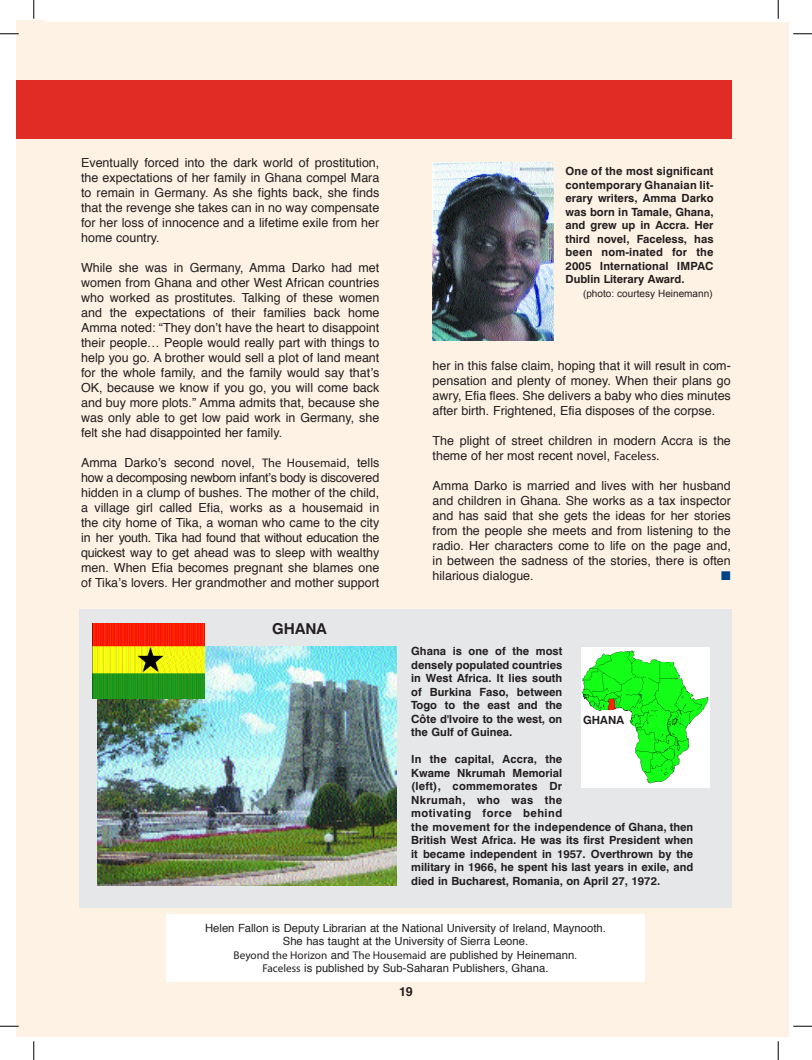
<style>
.page{position:relative;width:812px;height:1060px;background:#fff}
.page>*{position:absolute;margin:0;border:0;box-sizing:border-box;transform-origin:0 0}
.t1{font:700 15px "Swiss 721 BT";color:#231f20}
.t2{font:12.5px/15px "Helvetica";color:#231f20;text-align:justify}
.t3{font:700 12.5px "Helvetica";color:#231f20}
.t4{font:12.5px "Zapf Dingbats";color:#004583}
.t5{font:700 11.25px/13.5px "Swiss 721 BT";color:#231f20;text-align:justify}
.t6{font:11.25px/13.5px "Helvetica";color:#231f20;text-align:center}
.t7{font:11.25px "Myriad Pro";color:#231f20}
.t8{font:10px "Arial";color:#231f20}
.s1{font-family:"Myriad Pro"}
.s2{font-family:"Helvetica"}
</style>
<div class="page">
<div style="left:23px;top:22px;width:765px;height:1015px;background:#fef2e4"></div>
<div style="left:166px;top:914px;width:479px;height:67px;background:#fff"></div>
<div style="left:16px;top:21px;width:29px;height:1016px;background:#fef2e4"></div>
<div style="left:16px;top:80px;width:716px;height:59px;background:#e12c26"></div>
<div style="left:80px;top:609px;width:652px;height:299px;background:#e6e7e9"></div>
<img style="left:432px;top:163px;width:121px;height:178px">
<img style="left:97px;top:646px;width:300px;height:239px">
<img style="left:93px;top:623px;width:112px;height:75px">
<img style="left:581px;top:647px;width:128px;height:140px">
<div style="left:582px;top:713px;width:46px;height:23px;background:#fff"></div>
<svg style="left:0;top:33px;width:19px;height:2px"></svg>
<svg style="left:793px;top:33px;width:19px;height:2px"></svg>
<svg style="left:0;top:1025px;width:19px;height:2px"></svg>
<svg style="left:793px;top:1025px;width:19px;height:2px"></svg>
<svg style="left:33px;top:0;width:2px;height:19px"></svg>
<svg style="left:33px;top:1041px;width:2px;height:19px"></svg>
<svg style="left:777px;top:0;width:2px;height:19px"></svg>
<svg style="left:777px;top:1041px;width:2px;height:19px"></svg>
<p class="t2" style="left:81px;top:155px;width:300px">Eventually forced into the dark world of prostitution, the expectations of her family in Ghana compel Mara to remain in Germany. As she fights back, she finds that the revenge she takes can in no way compensate for her loss of innocence and a lifetime exile from her home country.</p>
<p class="t2" style="left:81px;top:260px;width:300px">While she was in Germany, Amma Darko had met women from Ghana and other West African countries who worked as prostitutes. Talking of these women and the expectations of their families back home Amma noted: “They don’t have the heart to disappoint their people… People would really part with things to help you go. A brother would sell a plot of land meant for the whole family, and the family would say that’s OK, because we know if you go, you will come back and buy more plots.” Amma admits that, because she was only able to get low paid work in Germany, she felt she had disappointed her family.</p>
<p class="t2" style="left:81px;top:455px;width:300px">Amma Darko’s second novel, <span class="s1">The Housemaid</span>, tells how a decomposing newborn infant’s body is discovered hidden in a clump of bushes. The mother of the child, a village girl called Efia, works as a housemaid in the city home of Tika, a woman who came to the city in her youth. Tika had found that without education the quickest way to get ahead was to sleep with wealthy men. When Efia becomes pregnant she blames one of Tika’s lovers. Her grandmother and mother support</p>
<p class="t1" style="left:272px;top:619px;width:56px">GHANA</p>
<p class="t5" style="left:565px;top:164px;width:150px">One of the most significant contemporary Ghanaian lit&shy;erary writers, Amma Darko was born in Tamale, Ghana, and grew up in Accra. Her third novel, Faceless, has been nom-inated for the 2005 International IMPAC Dublin Literary Award.</p>
<p class="t8" style="left:583px;top:287px;width:131px">(photo: courtesy Heinemann)</p>
<p class="t2" style="left:432px;top:358px;width:300px">her in this false claim, hoping that it will result in com&shy;pensation and plenty of money. When their plans go awry, Efia flees. She delivers a baby who dies minutes after birth. Frightened, Efia disposes of the corpse.</p>
<p class="t2" style="left:432px;top:433px;width:300px">The plight of street children in modern Accra is the theme of her most recent novel, <span class="s1">Faceless.</span></p>
<p class="t2" style="left:432px;top:478px;width:300px">Amma Darko is married and lives with her husband and children in Ghana. She works as a tax inspector and has said that she gets the ideas for her stories from the people she meets and from listening to the radio. Her characters come to life on the page and, in between the sadness of the stories, there is often hilarious dialogue.</p>
<p class="t4" style="left:721px;top:570px;width:11px">■</p>
<p class="t5" style="left:411px;top:644px;width:153px">Ghana is one of the most densely populated countries in West Africa. It lies south of Burkina Faso, between Togo to the east and the Côte d'Ivoire to the west, on the Gulf of Guinea.</p>
<p class="t5" style="left:411px;top:752px;width:283px;text-align:left">In the capital, Accra, the<br>Kwame Nkrumah Memorial<br>(left), commemorates Dr<br>Nkrumah, who was the<br>motivating force behind<br>the movement for the independence of Ghana, then British West Africa. He was its first President when it became independent in 1957. Overthrown by the military in 1966, he spent his last years in exile, and died in Bucharest, Romania, on April 27, 1972.</p>
<p class="t5" style="left:583px;top:713px;width:42px">GHANA</p>
<p class="t6" style="left:205px;top:921px;width:402px">Helen Fallon is Deputy Librarian at the National University of Ireland, Maynooth.<br>She has taught at the University of Sierra Leone.</p>
<p class="t7" style="left:234px;top:948px;width:345px">Beyond the Horizon <span class="s2">and</span> The Housemaid <span class="s2">are published by Heinemann.</span></p>
<p class="t6" style="left:262px;top:961px;width:287px"><span class="s1">Faceless</span> is published by Sub-Saharan Publishers, Ghana.</p>
<p class="t3" style="left:399px;top:980px;width:15px">19</p>
</div>
